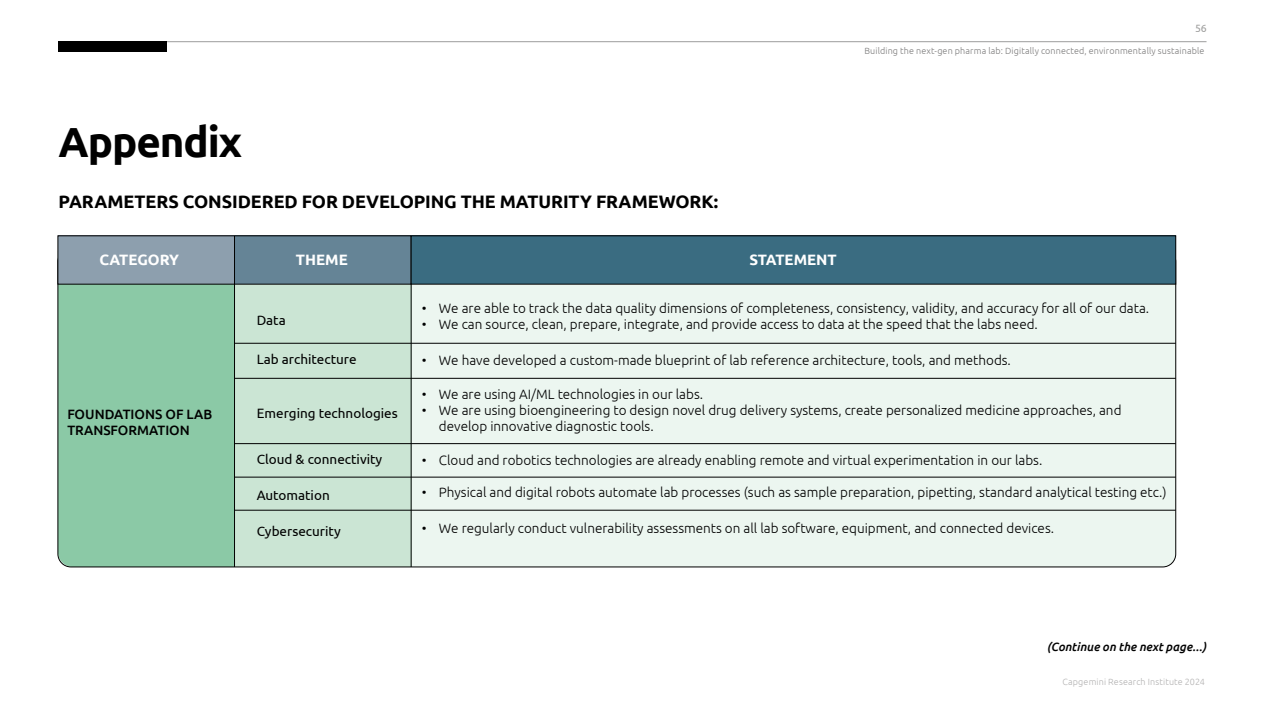
<style>
.page{position:relative;width:1263px;height:711px;background:#fff}
.page>*{position:absolute;margin:0;border:0;box-sizing:border-box;transform-origin:0 0}
.t1{font:700 42px "Ubuntu";letter-spacing:-.025em;color:#000}
.t2{font:700 18px "Ubuntu";letter-spacing:-.005em;color:#000}
.t3{font:700 15px "Ubuntu";color:#fff}
.t4{font:300 13.5px/16.2px "Ubuntu";color:#000}
.t5{font:13.5px "Ubuntu";color:#000}
.t6{font:500 13.5px/16.2px "Ubuntu";color:#000}
.t7{font:italic 500 12px "Ubuntu";color:#000}
.t8{font:10.5px "Ubuntu";color:#9d9d9c}
.t9{font:300 9px "Ubuntu";letter-spacing:.015em;color:#7c7b7b}
.t10{font:300 9px "Ubuntu";letter-spacing:.015em;color:#b3b2b2}
</style>
<div class="page">
<div style="left:412px;top:284px;width:764px;height:282px;background:#ecf6f0"></div>
<div style="left:67px;top:251px;width:344px;height:315px;background:#cbe5d4"></div>
<div style="left:58px;top:284px;width:176px;height:282px;background:#8bc9a6"></div>
<hr style="left:234px;top:236px;width:1px;height:330px;background:#000">
<hr style="left:411px;top:236px;width:1px;height:330px;background:#000">
<hr style="left:234px;top:343px;width:942px;height:1px;background:#000">
<hr style="left:234px;top:378px;width:942px;height:1px;background:#000">
<hr style="left:234px;top:443px;width:942px;height:1px;background:#000">
<hr style="left:234px;top:476px;width:942px;height:1px;background:#000">
<hr style="left:234px;top:509px;width:942px;height:1px;background:#000">
<div style="left:58px;top:236px;width:176px;height:48px;background:#8d9fae"></div>
<div style="left:58px;top:235px;width:177px;height:49px;border:1px solid #000"></div>
<div style="left:234px;top:236px;width:177px;height:48px;background:#658496"></div>
<div style="left:234px;top:235px;width:177px;height:49px;border:1px solid #000"></div>
<div style="left:411px;top:236px;width:765px;height:48px;background:#3a6c81"></div>
<div style="left:411px;top:235px;width:765px;height:49px;border:1px solid #000"></div>
<hr style="left:58px;top:41px;width:1148px;height:1px;background:#9d9d9c">
<div style="left:58px;top:41px;width:109px;height:11px;background:#000"></div>
<p class="t8" style="left:1195px;top:21px;width:13px">56</p>
<h1 class="t1" style="left:58px;top:116px;width:185px">Appendix</h1>
<h2 class="t2" style="left:58px;top:190px;width:661px">PARAMETERS CONSIDERED FOR DEVELOPING THE MATURITY FRAMEWORK:</h2>
<p class="t3" style="left:99px;top:251px;width:81px">CATEGORY</p>
<p class="t3" style="left:296px;top:251px;width:53px">THEME</p>
<p class="t3" style="left:749px;top:251px;width:89px">STATEMENT</p>
<p class="t9" style="left:864px;top:45px;width:342px">Building the next-gen pharma lab: Digitally connected, environmentally sustainable</p>
<p class="t6" style="left:67px;top:405px;width:146px">FOUNDATIONS OF LAB<br>TRANSFORMATION</p>
<p class="t5" style="left:257px;top:311px;width:30px">Data</p>
<p class="t5" style="left:257px;top:350px;width:101px">Lab architecture</p>
<p class="t5" style="left:257px;top:404px;width:142px">Emerging technologies</p>
<p class="t5" style="left:257px;top:451px;width:127px">Cloud &amp; connectivity</p>
<p class="t5" style="left:257px;top:487px;width:74px">Automation</p>
<p class="t5" style="left:257px;top:523px;width:85px">Cybersecurity</p>
<p class="t4" style="left:422px;top:299px;width:729px">• We are able to track the data quality dimensions of completeness, consistency, validity, and accuracy for all of our data.</p>
<p class="t4" style="left:422px;top:315px;width:617px">• We can source, clean, prepare, integrate, and provide access to data at the speed that the labs need.</p>
<p class="t4" style="left:422px;top:352px;width:590px">• We have developed a custom-made blueprint of lab reference architecture, tools, and methods.</p>
<p class="t4" style="left:422px;top:385px;width:283px">• We are using AI/ML technologies in our labs.</p>
<p class="t4" style="left:439px;top:401px;width:684px;text-indent:-17px">• We are using bioengineering to design novel drug delivery systems, create personalized medicine approaches, and develop innovative diagnostic tools.</p>
<p class="t4" style="left:422px;top:451px;width:622px">• Cloud and robotics technologies are already enabling remote and virtual experimentation in our labs.</p>
<p class="t4" style="left:422px;top:483px;width:746px">• Physical and digital robots automate lab processes (such as sample preparation, pipetting, standard analytical testing etc.)</p>
<p class="t4" style="left:422px;top:519px;width:634px">• We regularly conduct vulnerability assessments on all lab software, equipment, and connected devices.</p>
<p class="t7" style="left:1047px;top:639px;width:161px">(Continue on the next page...)</p>
<p class="t10" style="left:1062px;top:676px;width:144px">Capgemini Research Institute 2024</p>
</div>
